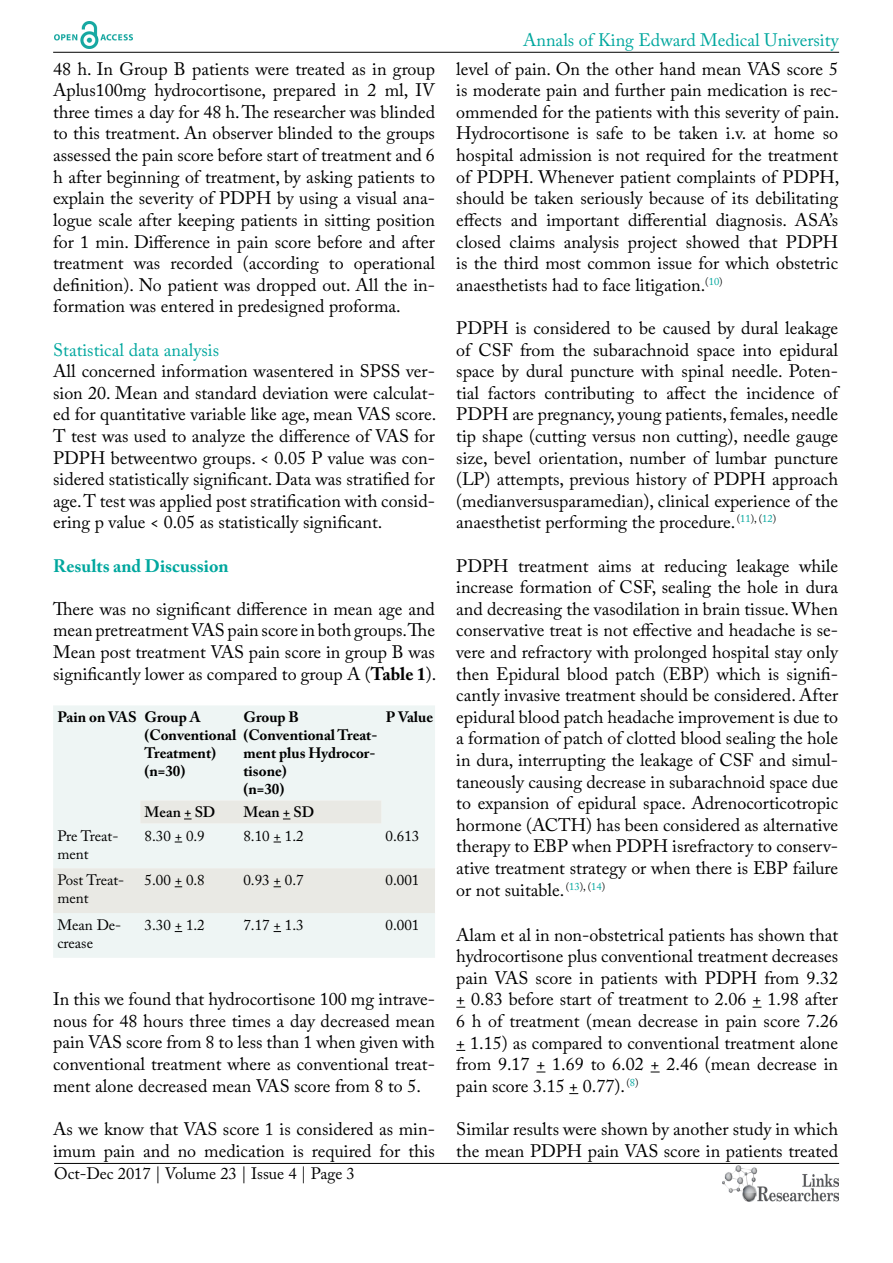
<style>
.page{position:relative;width:893px;height:1263px;background:#fff}
.page>*{position:absolute;margin:0;border:0;box-sizing:border-box;transform-origin:0 0}
.t1{font:18px/21.6px "Adobe Caslon Pro";color:#000;text-align:justify}
.t2{font:18px "Adobe Caslon Pro";color:#00a79e}
.t3{font:700 18px "Adobe Caslon Pro";color:#00a79e}
.t4{font:16.5px "Adobe Caslon Pro";color:#000}
.t5{font:700 15px/18px "Adobe Caslon Pro";color:#000}
.t6{font:15px/18px "Adobe Caslon Pro";color:#000}
.t7{font:600 15px "Adobe Caslon Pro";color:#000}
.s1{font-weight:700}
</style>
<div class="page">
<hr style="left:53px;top:52px;width:786px;height:1px;background:#000">
<hr style="left:54px;top:1163px;width:785px;height:1px;background:#000">
<img style="left:722px;top:1166px;width:117px;height:36px">
<img style="left:54px;top:22px;width:78px;height:27px">
<div style="left:53px;top:706px;width:382px;height:252px;background:#eef5f4"></div>
<svg style="left:53px;top:800px;width:382px;height:113px;background:#ebeeeb"></svg>
<p class="t1" style="left:53px;top:58px;width:383px">48 h. In Group B patients were treated as in group Aplus100mg hydrocortisone, prepared in 2 ml, IV three times a day for 48 h. The researcher was blinded to this treatment. An observer blinded to the groups assessed the pain score before start of treatment and 6 h after beginning of treatment, by asking patients to explain the severity of PDPH by using a visual ana&shy;logue scale after keeping patients in sitting position for 1 min. Difference in pain score before and after treatment was recorded (according to operational definition). No patient was dropped out. All the in&shy;formation was entered in predesigned proforma.</p>
<p class="t2" style="left:53px;top:339px;width:167px">Statistical data analysis</p>
<p class="t1" style="left:53px;top:360px;width:385px">All concerned information wasentered in SPSS ver&shy;sion 20. Mean and standard deviation were calculat&shy;ed for quantitative variable like age, mean VAS score.<br>T test was used to analyze the difference of VAS for PDPH betweentwo groups. &lt; 0.05 P value was con&shy;sidered statistically significant. Data was stratified for age. T test was applied post stratification with consid&shy;ering p value &lt; 0.05 as statistically significant.</p>
<p class="t3" style="left:53px;top:555px;width:177px">Results and Discussion</p>
<p class="t1" style="left:53px;top:598px;width:385px">There was no significant difference in mean age and mean pretreatment VAS pain score in both groups. The Mean post treatment VAS pain score in group B was significantly lower as compared to group A (<span class="s1">Table 1</span>).</p>
<p class="t5" style="left:145px;top:708px;width:93px;text-indent:-87px">Pain on VAS Group A (Conventional<br>Treatment) (n=30)</p>
<p class="t5" style="left:243px;top:708px;width:135px">Group B (Conventional Treat&shy;ment plus Hydrocor&shy;tisone)<br>(n=30)</p>
<p class="t5" style="left:386px;top:708px;width:49px">P Value</p>
<p class="t7" style="left:145px;top:803px;width:72px">Mean + SD</p>
<p class="t7" style="left:243px;top:803px;width:72px">Mean + SD</p>
<p class="t6" style="left:57px;top:826px;width:63px">Pre Treat&shy;ment</p>
<p class="t6" style="left:145px;top:826px;width:62px">8.30 + 0.9</p>
<p class="t6" style="left:243px;top:826px;width:62px">8.10 + 1.2</p>
<p class="t6" style="left:386px;top:826px;width:35px">0.613</p>
<p class="t6" style="left:57px;top:871px;width:68px">Post Treat&shy;ment</p>
<p class="t6" style="left:145px;top:871px;width:62px">5.00 + 0.8</p>
<p class="t6" style="left:243px;top:871px;width:62px">0.93 + 0.7</p>
<p class="t6" style="left:386px;top:871px;width:35px">0.001</p>
<p class="t6" style="left:57px;top:916px;width:65px">Mean De&shy;crease</p>
<p class="t6" style="left:145px;top:916px;width:62px">3.30 + 1.2</p>
<p class="t6" style="left:243px;top:916px;width:62px">7.17 + 1.3</p>
<p class="t6" style="left:386px;top:916px;width:35px">0.001</p>
<p class="t1" style="left:53px;top:988px;width:383px">In this we found that hydrocortisone 100 mg intrave&shy;nous for 48 hours three times a day decreased mean pain VAS score from 8 to less than 1 when given with conventional treatment where as conventional treat&shy;ment alone decreased mean VAS score from 8 to 5.</p>
<p class="t1" style="left:53px;top:1118px;width:383px">As we know that VAS score 1 is considered as min&shy;imum pain and no medication is required for this</p>
<p class="t4" style="left:54px;top:1164px;width:302px">Oct-Dec 2017 | Volume 23 | Issue 4 | Page 3</p>
<p class="t2" style="left:523px;top:29px;width:317px">Annals of King Edward Medical University</p>
<p class="t1" style="left:456px;top:58px;width:385px">level of pain. On the other hand mean VAS score 5 is moderate pain and further pain medication is rec&shy;ommended for the patients with this severity of pain.<br>Hydrocortisone is safe to be taken i.v. at home so hospital admission is not required for the treatment of PDPH. Whenever patient complaints of PDPH, should be taken seriously because of its debilitating effects and important differential diagnosis. ASA’s closed claims analysis project showed that PDPH is the third most common issue for which obstetric anaesthetists had to face litigation.<sup>(</sup><sup>10</sup><sup>)</sup></p>
<p class="t1" style="left:456px;top:317px;width:383px">PDPH is considered to be caused by dural leakage of CSF from the subarachnoid space into epidural space by dural puncture with spinal needle. Poten&shy;tial factors contributing to affect the incidence of PDPH are pregnancy, young patients, females, needle tip shape (cutting versus non cutting), needle gauge size, bevel orientation, number of lumbar puncture (LP) attempts, previous history of PDPH approach (medianversusparamedian), clinical experience of the anaesthetist performing the procedure. <sup>(</sup><sup>11</sup><sup>),</sup> <sup>(</sup><sup>12</sup><sup>)</sup></p>
<p class="t1" style="left:456px;top:554px;width:383px">PDPH treatment aims at reducing leakage while increase formation of CSF, sealing the hole in dura and decreasing the vasodilation in brain tissue. When conservative treat is not effective and headache is se&shy;vere and refractory with prolonged hospital stay only then Epidural blood patch (EBP) which is signifi&shy;cantly invasive treatment should be considered. After epidural blood patch headache improvement is due to a formation of patch of clotted blood sealing the hole in dura, interrupting the leakage of CSF and simul&shy;taneously causing decrease in subarachnoid space due to expansion of epidural space. Adrenocorticotropic hormone (ACTH) has been considered as alternative therapy to EBP when PDPH isrefractory to conserv&shy;ative treatment strategy or when there is EBP failure or not suitable. <sup>(</sup><sup>13</sup><sup>),</sup> <sup>(</sup><sup>14</sup><sup>)</sup></p>
<p class="t1" style="left:456px;top:923px;width:383px">Alam et al in non-obstetrical patients has shown that hydrocortisone plus conventional treatment decreases pain VAS score in patients with PDPH from 9.32 + 0.83 before start of treatment to 2.06 + 1.98 after 6 h of treatment (mean decrease in pain score 7.26 + 1.15) as compared to conventional treatment alone from 9.17 + 1.69 to 6.02 + 2.46 (mean decrease in pain score 3.15 + 0.77). <sup>(</sup><sup>8</sup><sup>)</sup></p>
<p class="t1" style="left:456px;top:1118px;width:383px">Similar results were shown by another study in which the mean PDPH pain VAS score in patients treated</p>
</div>
